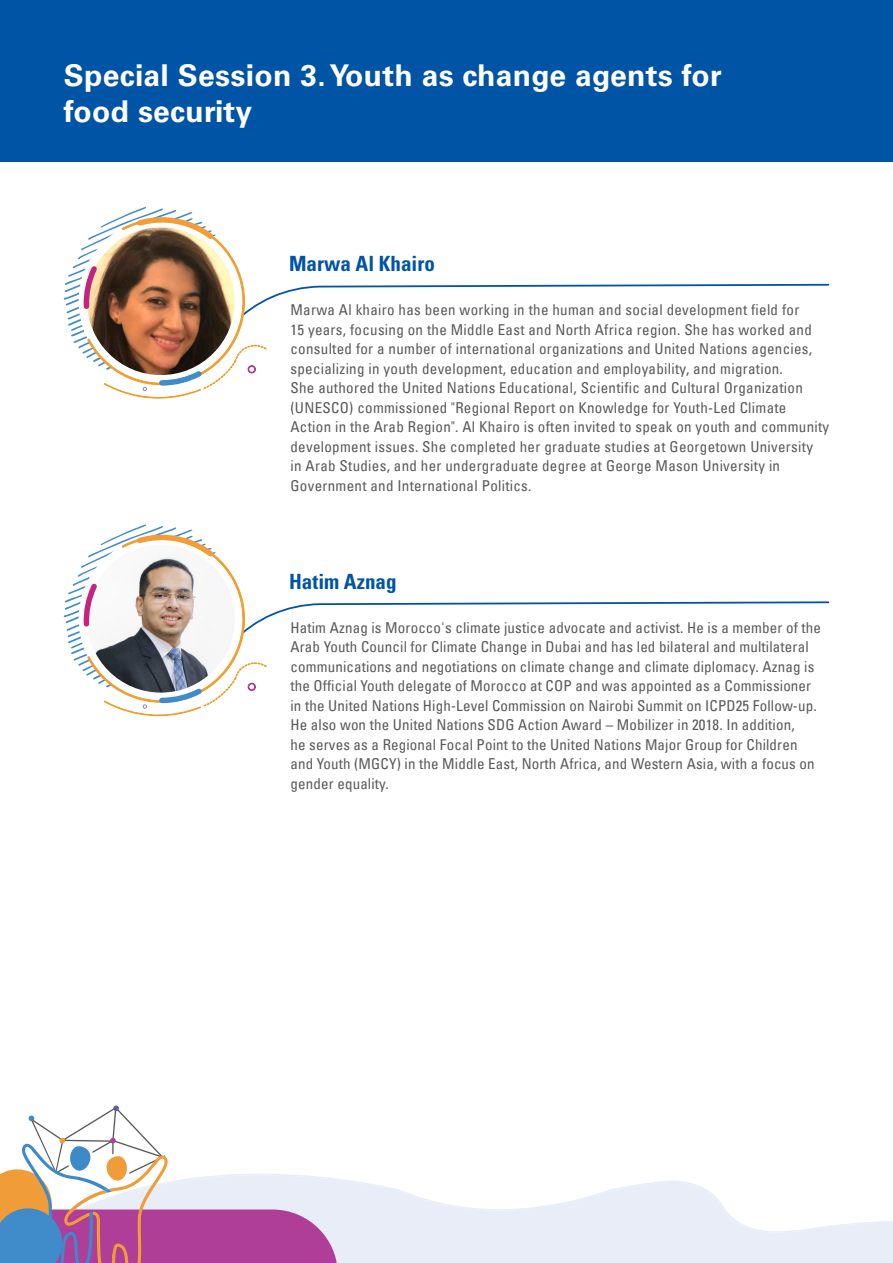
<style>
.page{position:relative;width:893px;height:1263px;background:#fff}
.page>*{position:absolute;margin:0;border:0;box-sizing:border-box;transform-origin:0 0}
.t1{font:700 30px/36px "Univers LT Std";letter-spacing:.01em;color:#fff}
.t2{font:700 condensed 21px "Univers LT Std";color:#0054a6}
.t3{font:condensed 15px/19.5px "Univers LT";letter-spacing:.02em;color:#58595b}
</style>
<div class="page">
<svg style="left:338px;top:1179px;width:555px;height:84px;fill:#e9edf7"></svg>
<svg style="left:0;top:1105px;width:338px;height:158px"></svg>
<div style="left:0;top:0;width:893px;height:162px;background:#0054a6"></div>
<svg style="left:64px;top:207px;width:765px;height:192px"></svg>
<svg style="left:64px;top:524px;width:765px;height:193px"></svg>
<h1 class="t1" style="left:64px;top:57px;width:659px">Special Session 3. Youth as change agents for food security</h1>
<h2 class="t2" style="left:289px;top:251px;width:147px">Marwa Al Khairo</h2>
<p class="t3" style="left:290px;top:300px;width:540px">Marwa Al khairo has been working in the human and social development field for<br>15 years, focusing on the Middle East and North Africa region. She has worked and consulted for a number of international organizations and United Nations agencies, specializing in youth development, education and employability, and migration.<br>She authored the United Nations Educational, Scientific and Cultural Organization (UNESCO) commissioned "Regional Report on Knowledge for Youth-Led Climate Action in the Arab Region". Al Khairo is often invited to speak on youth and community development issues. She completed her graduate studies at Georgetown University<br>in Arab Studies, and her undergraduate degree at George Mason University in Government and International Politics.</p>
<h2 class="t2" style="left:289px;top:569px;width:109px">Hatim Aznag</h2>
<p class="t3" style="left:290px;top:617px;width:532px">Hatim Aznag is Morocco's climate justice advocate and activist. He is a member of the Arab Youth Council for Climate Change in Dubai and has led bilateral and multilateral communications and negotiations on climate change and climate diplomacy. Aznag is the Official Youth delegate of Morocco at COP and was appointed as a Commissioner in the United Nations High-Level Commission on Nairobi Summit on ICPD25 Follow-up.<br>He also won the United Nations SDG Action Award – Mobilizer in 2018. In addition,<br>he serves as a Regional Focal Point to the United Nations Major Group for Children and Youth (MGCY) in the Middle East, North Africa, and Western Asia, with a focus on gender equality.</p>
</div>
